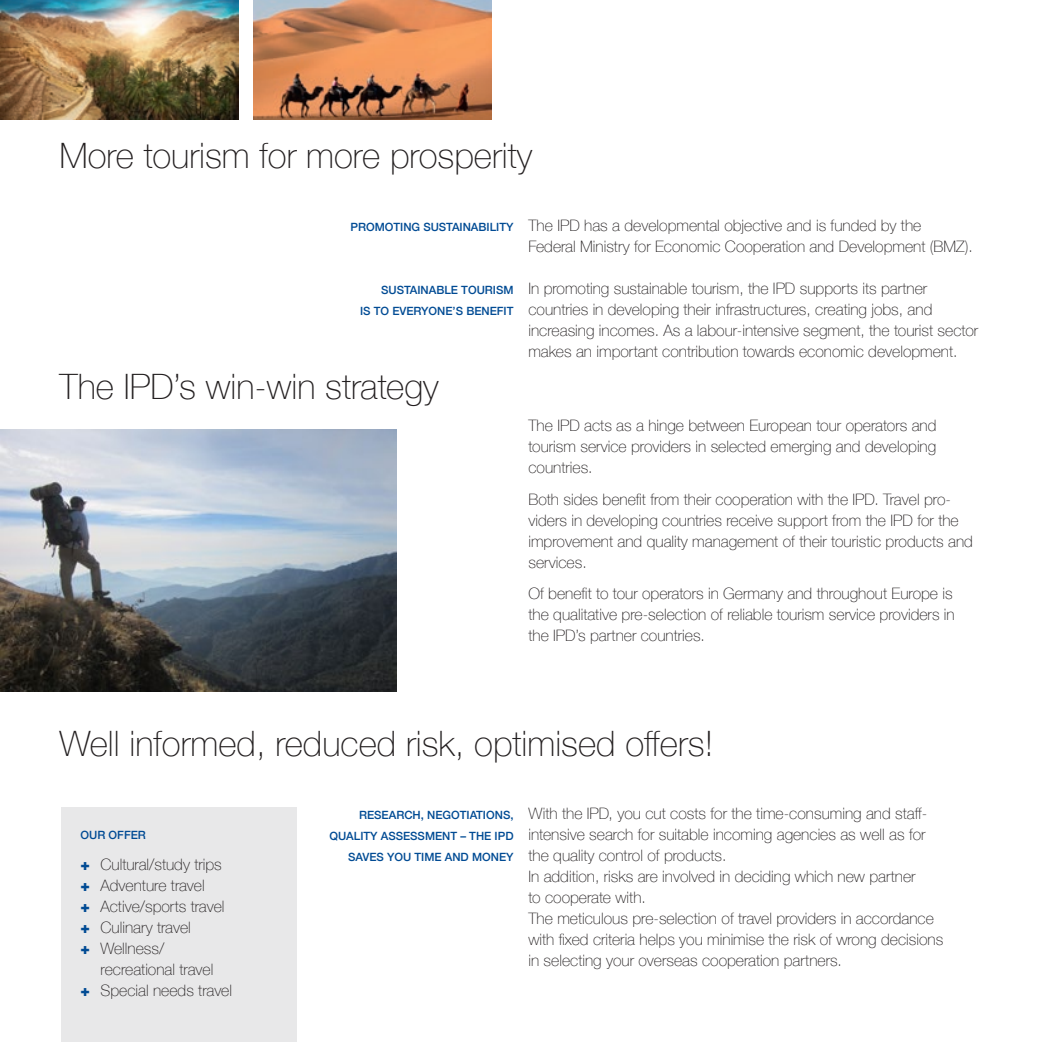
<style>
.page{position:relative;width:1042px;height:1042px;background:#fff}
.page>*{position:absolute;margin:0;border:0;box-sizing:border-box;transform-origin:0 0}
.t1{font:100 35px "Helvetica Neue";color:#231f20}
.t2{font:100 15.75px/21px "Helvetica Neue";color:#231f20}
.t3{font:500 11.38px/21px "Helvetica Neue";color:#014b94;text-align:right}
.s1{font-weight:900;color:#014b94}
</style>
<div class="page">
<div style="left:61px;top:807px;width:235px;height:235px;background:#e8e8e9"></div>
<img style="left:0;top:0;width:238px;height:119px">
<img style="left:0;top:430px;width:397px;height:261px">
<img style="left:253px;top:0;width:238px;height:119px">
<h1 class="t1" style="left:60px;top:129px;width:474px">More tourism for more prosperity</h1>
<p class="t3" style="left:350px;top:216px;width:165px">PROMOTING SUSTAINABILITY</p>
<p class="t3" style="left:360px;top:279px;width:155px">SUSTAINABLE TOURISM<br>IS TO EVERYONE’S BENEFIT</p>
<h1 class="t1" style="left:60px;top:360px;width:381px">The IPD’s win-win strategy</h1>
<p class="t2" style="left:528px;top:214px;width:446px">The IPD has a developmental objective and is funded by the<br>Federal Ministry for Economic Cooperation and Development (BMZ).</p>
<p class="t2" style="left:528px;top:277px;width:451px">In promoting sustainable tourism, the IPD supports its partner countries in developing their infrastructures, creating jobs, and increasing incomes. As a labour-intensive segment, the tourist sector makes an important contribution towards economic development.</p>
<p class="t2" style="left:528px;top:414px;width:409px;text-align:justify">The IPD acts as a hinge between European tour operators and tourism service providers in selected emerging and developing countries.</p>
<p class="t2" style="left:528px;top:488px;width:446px">Both sides benefit from their cooperation with the IPD. Travel pro&shy;viders in developing countries receive support from the IPD for the improvement and quality management of their touristic products and services.</p>
<p class="t2" style="left:528px;top:582px;width:428px">Of benefit to tour operators in Germany and throughout Europe is the qualitative pre-selection of reliable tourism service providers in the IPD’s partner countries.</p>
<h1 class="t1" style="left:60px;top:717px;width:656px">Well informed, reduced risk, optimised offers!</h1>
<p class="t3" style="left:81px;top:823px;width:67px">OUR OFFER</p>
<p class="t2" style="left:81px;top:853px;width:145px"><span class="s1">+</span> Cultural/study trips <span class="s1">+</span> Adventure travel<br><span class="s1">+</span> Active/sports travel <span class="s1">+</span> Culinary travel<br><span class="s1">+</span> Wellness/</p>
<p class="t2" style="left:81px;top:958px;width:153px;text-align:center">recreational travel<br><span class="s1">+</span> Special needs travel</p>
<p class="t3" style="left:329px;top:804px;width:186px">RESEARCH, NEGOTIATIONS,<br>QUALITY ASSESSMENT – THE IPD<br>SAVES YOU TIME AND MONEY</p>
<p class="t2" style="left:528px;top:802px;width:416px">With the IPD, you cut costs for the time-consuming and staff&shy;intensive search for suitable incoming agencies as well as for the quality control of products.<br>In addition, risks are involved in deciding which new partner<br>to cooperate with.<br>The meticulous pre-selection of travel providers in accordance with fixed criteria helps you minimise the risk of wrong decisions in selecting your overseas cooperation partners.</p>
</div>
